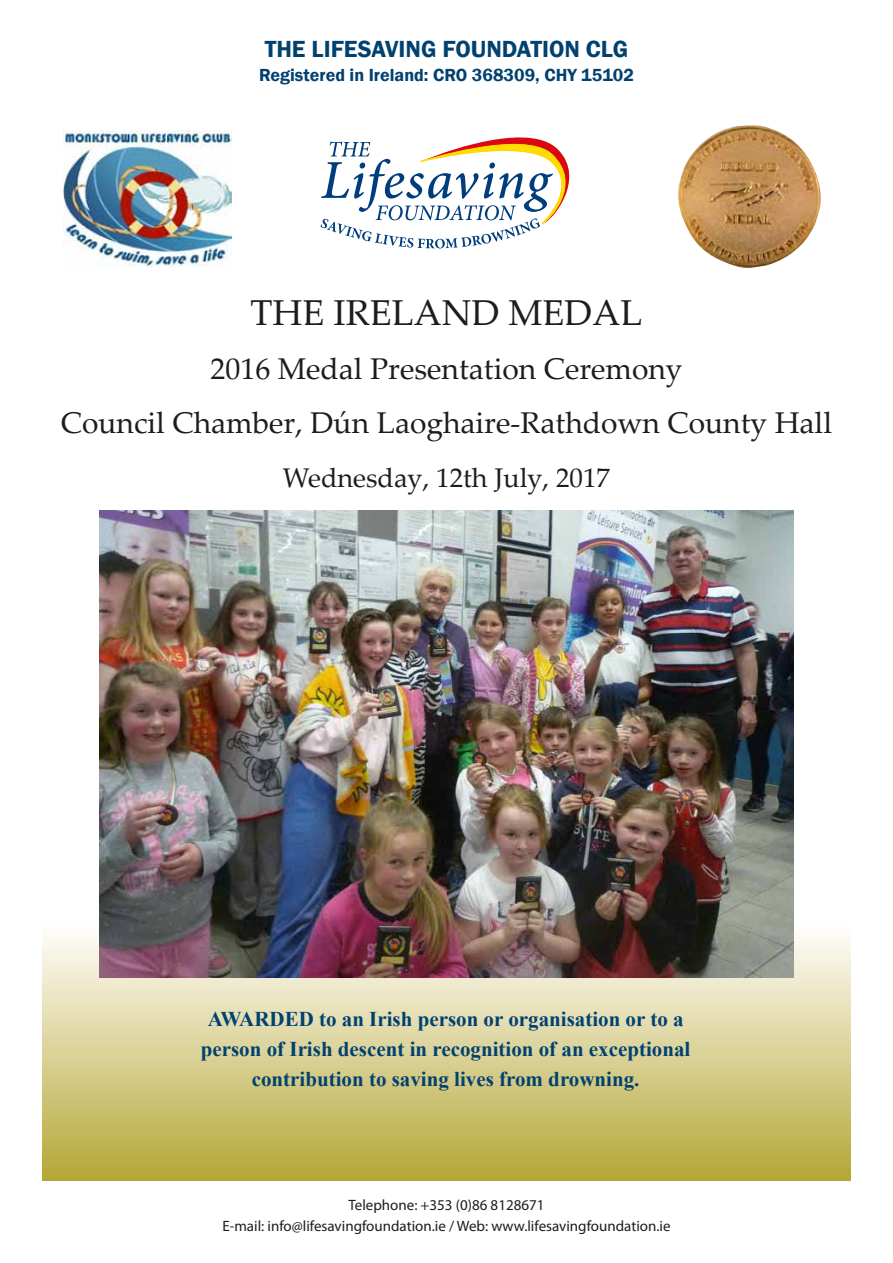
<style>
.page{position:relative;width:893px;height:1263px;background:#fff}
.page>*{position:absolute;margin:0;border:0;box-sizing:border-box;transform-origin:0 0}
.t1{font:36px "Palatino Linotype";color:#1d1d1b}
.t2{font:30px/54px "Palatino Linotype";color:#1d1d1b;text-align:center}
.t3{font:27px "Palatino Linotype";color:#1d1d1b}
.t4{font:600 24px "Franklin Gothic";color:#004170}
.t5{font:700 21px/30px "Times New Roman";color:#004170;text-align:center}
.t6{font:600 18px "Franklin Gothic";color:#004170}
.t7{font:15px/21px "Myriad Pro";color:#1d1d1b;text-align:center}
</style>
<div class="page">
<div style="left:43px;top:921px;width:807px;height:259px;background:linear-gradient(to bottom,#fefcfc,#b6a837)"></div>
<img style="left:678px;top:125px;width:143px;height:144px">
<img style="left:63px;top:130px;width:168px;height:137px">
<svg style="left:321px;top:137px;width:249px;height:111px"></svg>
<img style="left:100px;top:510px;width:693px;height:468px">
<p class="t4" style="left:265px;top:34px;width:365px">THE LIFESAVING FOUNDATION CLG</p>
<p class="t6" style="left:259px;top:64px;width:376px">Registered in Ireland: CRO 368309, CHY 15102</p>
<h1 class="t1" style="left:251px;top:287px;width:393px">THE IRELAND MEDAL</h1>
<h2 class="t2" style="left:61px;top:340px;width:773px">2016 Medal Presentation Ceremony<br>Council Chamber, Dún Laoghaire-Rathdown County Hall</h2>
<p class="t3" style="left:283px;top:458px;width:329px">Wednesday, 12th July, 2017</p>
<p class="t5" style="left:201px;top:1004px;width:491px">AWARDED to an Irish person or organisation or to a person of Irish descent in recognition of an exceptional contribution to saving lives from drowning.</p>
<p class="t7" style="left:222px;top:1195px;width:450px">Telephone: +353 (0)86 8128671<br>E-mail: info@lifesavingfoundation.ie / Web: www.lifesavingfoundation.ie</p>
</div>
